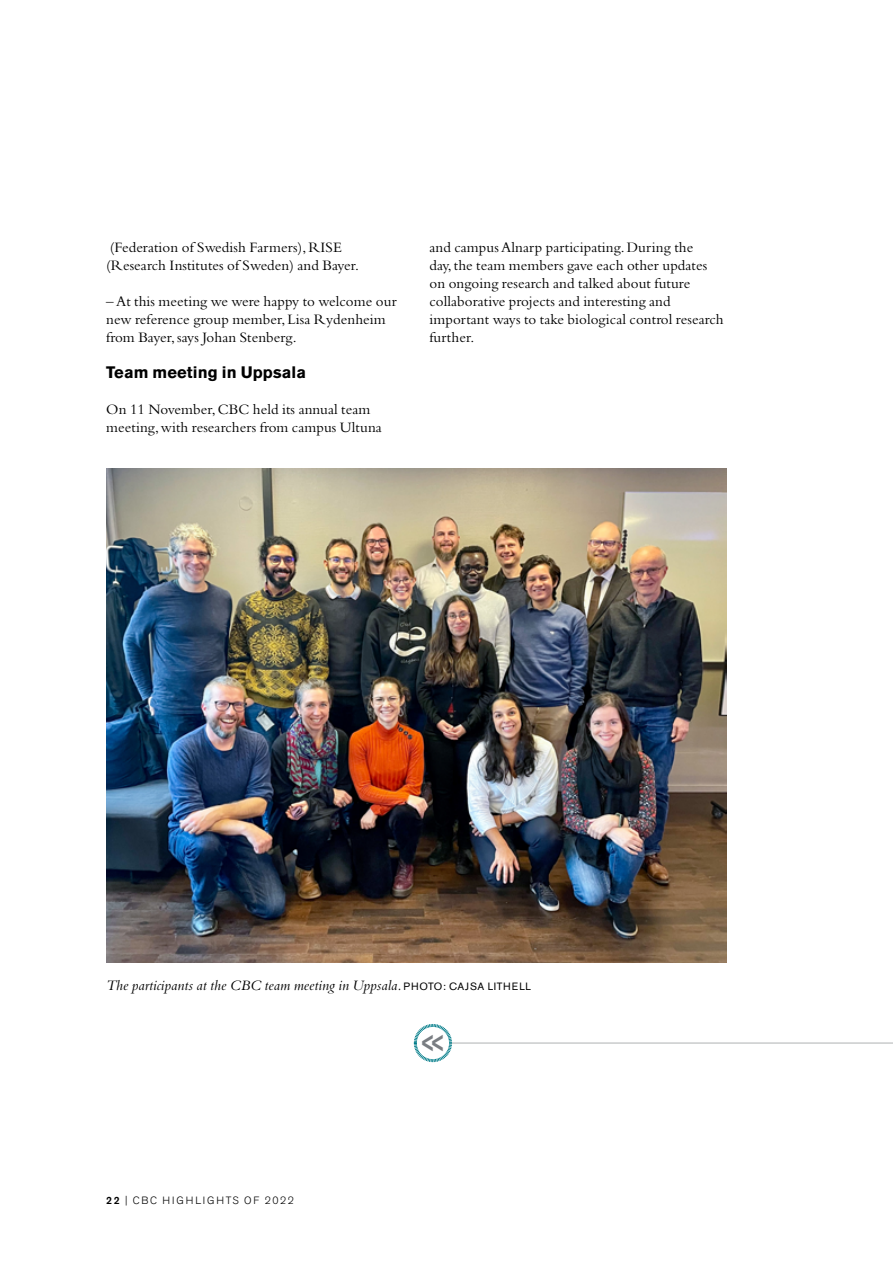
<style>
.page{position:relative;width:893px;height:1263px;background:#fff}
.page>*{position:absolute;margin:0;border:0;box-sizing:border-box;transform-origin:0 0}
.t1{font:500 28.5px "Akzidenz Grotesk Std";color:#797d82;scale:.8 1}
.Brödtext_P{font:700 16.5px "Akzidenz Grotesk Std";letter-spacing:.005em;color:#000}
.Brödtext_P-2{font:15px/18px "Bembo Std";letter-spacing:.005em;color:#000}
.Bildtext_P{font:italic 15px "Bembo Std";letter-spacing:.005em;color:#000}
.t2{font:300 10.5px "Akzidenz Grotesk Std";letter-spacing:.17em;color:#000}
.s1{font-family:"Akzidenz Grotesk Std";font-style:normal;font-size:10.5px}
.s2{font-weight:500}
</style>
<div class="page">
<img style="left:106px;top:468px;width:620px;height:494px">
<hr style="left:449px;top:1042px;width:444px;height:1px;background:#b2b5b6">
<svg style="left:413px;top:1024px;width:40px;height:39px"></svg>
<p class="Brödtext_P-2" style="left:106px;top:238px;width:254px">(Federation of Swedish Farmers), RISE (Research Institutes of Sweden) and Bayer.</p>
<p class="Brödtext_P-2" style="left:106px;top:292px;width:292px">– At this meeting we were happy to welcome our new reference group member, Lisa Rydenheim from Bayer, says Johan Stenberg.</p>
<p class="Brödtext_P" style="left:106px;top:363px;width:201px">Team meeting in Uppsala</p>
<p class="Brödtext_P-2" style="left:106px;top:400px;width:277px">On 11 November, CBC held its annual team meeting, with researchers from campus Ultuna</p>
<p class="Brödtext_P-2" style="left:429px;top:238px;width:296px">and campus Alnarp participating. During the<br>day, the team members gave each other updates on ongoing research and talked about future collaborative projects and interesting and important ways to take biological control research further.</p>
<p class="Bildtext_P" style="left:106px;top:977px;width:426px">The participants at the CBC team meeting in Uppsala. <span class="s1">PHOTO: CAJSA LITHELL</span></p>
<p class="t2" style="left:106px;top:1194px;width:189px"><span class="s2">22</span> | CBC HIGHLIGHTS OF 2022</p>
<p class="t1" style="left:446px;top:1061px;width:35px;rotate:-180deg">&gt;&gt;</p>
</div>
